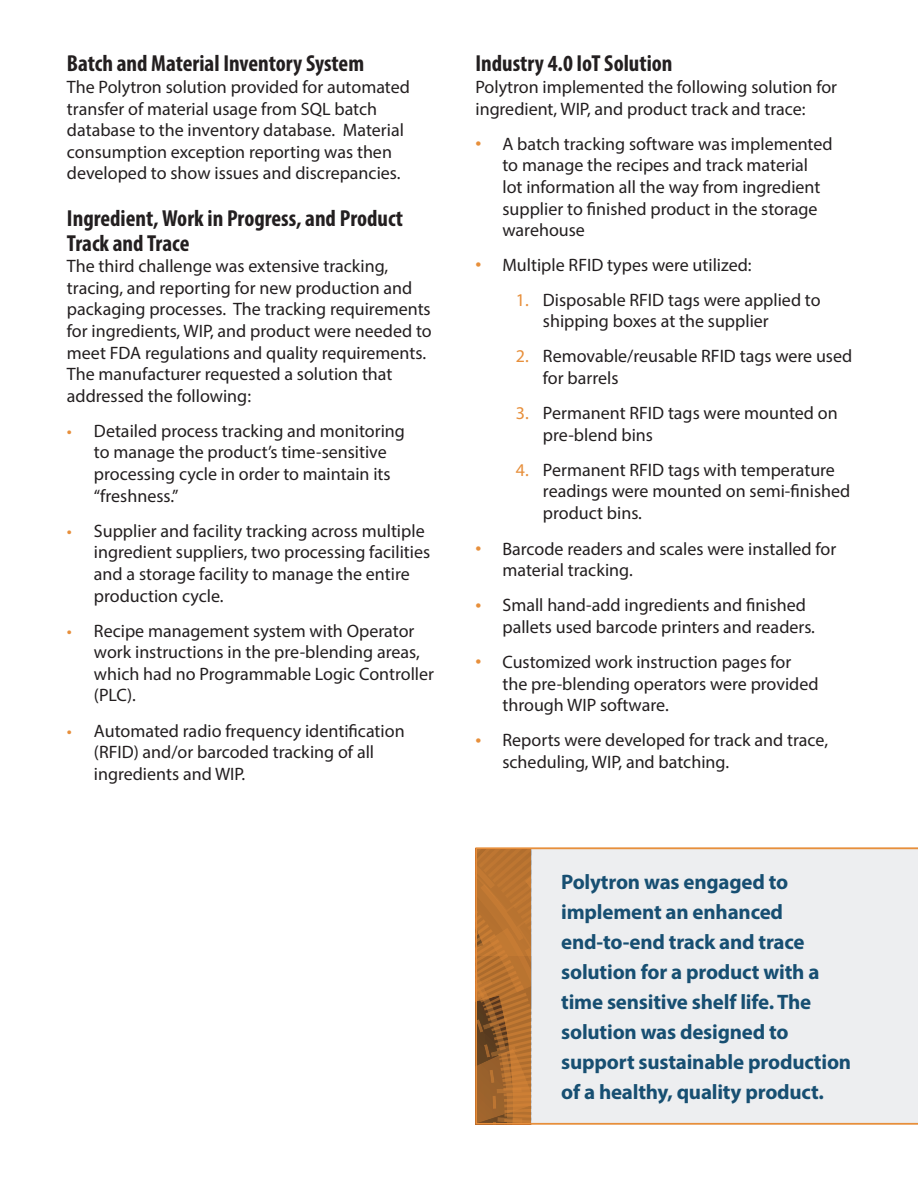
<style>
.page{position:relative;width:918px;height:1188px;background:#fff}
.page>*{position:absolute;margin:0;border:0;box-sizing:border-box;transform-origin:0 0}
.t1{font:700 condensed 23.25px/24.8px "Myriad Pro";color:#231f20}
.t2{font:700 21px/30px "Myriad Pro";letter-spacing:-.01em;color:#174f72}
.t3{font:18px/21.6px "Myriad Pro";color:#231f20}
.s1{color:#e78f3b}
.s2{font-size:21px;color:#e78f3b}
</style>
<div class="page">
<hr style="left:0;top:0;width:1px;height:432px;background:#174f72">
<svg style="left:475px;top:848px;width:443px;height:276px;background:#e5ddd6"></svg>
<p class="t1" style="left:67px;top:53px;width:299px">Batch and Material Inventory System</p>
<p class="t3" style="left:67px;top:78px;width:345px">The Polytron solution provided for automated transfer of material usage from SQL batch database to the inventory database. Material consumption exception reporting was then developed to show issues and discrepancies.</p>
<p class="t1" style="left:67px;top:208px;width:338px">Ingredient, Work in Progress, and Product<br>Track and Trace</p>
<p class="t3" style="left:67px;top:257px;width:366px">The third challenge was extensive tracking, tracing, and reporting for new production and packaging processes. The tracking requirements for ingredients, WIP, and product were needed to meet FDA regulations and quality requirements.<br>The manufacturer requested a solution that addressed the following:</p>
<p class="t3" style="left:94px;top:422px;width:313px;text-indent:-27px"><span class="s1">•</span> Detailed process tracking and monitoring to manage the product’s time-sensitive processing cycle in order to maintain its “freshness.”</p>
<p class="t3" style="left:94px;top:521px;width:338px;text-indent:-27px"><span class="s1">•</span> Supplier and facility tracking across multiple ingredient suppliers, two processing facilities and a storage facility to manage the entire production cycle.</p>
<p class="t3" style="left:94px;top:621px;width:342px;text-indent:-27px"><span class="s1">•</span> Recipe management system with Operator work instructions in the pre-blending areas, which had no Programmable Logic Controller (PLC).</p>
<p class="t3" style="left:94px;top:721px;width:312px;text-indent:-27px"><span class="s1">•</span> Automated radio frequency identification (RFID) and/or barcoded tracking of all ingredients and WIP.</p>
<p class="t1" style="left:475px;top:53px;width:199px">Industry 4.0 IoT Solution</p>
<p class="t3" style="left:475px;top:78px;width:363px">Polytron implemented the following solution for ingredient, WIP, and product track and trace:</p>
<p class="t3" style="left:502px;top:134px;width:332px;text-indent:-27px"><span class="s2">•</span> A batch tracking software was implemented to manage the recipes and track material lot information all the way from ingredient supplier to finished product in the storage warehouse</p>
<p class="t3" style="left:475px;top:256px;width:278px"><span class="s2">•</span> Multiple RFID types were utilized:</p>
<p class="t3" style="left:543px;top:290px;width:279px;text-indent:-27px"><span class="s1">1.</span> Disposable RFID tags were applied to shipping boxes at the supplier</p>
<p class="t3" style="left:543px;top:347px;width:311px;text-indent:-27px"><span class="s1">2.</span> Removable/reusable RFID tags were used for barrels</p>
<p class="t3" style="left:543px;top:404px;width:296px;text-indent:-27px"><span class="s1">3.</span> Permanent RFID tags were mounted on pre-blend bins</p>
<p class="t3" style="left:543px;top:460px;width:309px;text-indent:-27px"><span class="s1">4.</span> Permanent RFID tags with temperature readings were mounted on semi-finished product bins.</p>
<p class="t3" style="left:502px;top:539px;width:335px;text-indent:-27px"><span class="s2">•</span> Barcode readers and scales were installed for material tracking.</p>
<p class="t3" style="left:502px;top:596px;width:314px;text-indent:-27px"><span class="s2">•</span> Small hand-add ingredients and finished pallets used barcode printers and readers.</p>
<p class="t3" style="left:502px;top:653px;width:318px;text-indent:-27px"><span class="s2">•</span> Customized work instruction pages for the pre-blending operators were provided through WIP software.</p>
<p class="t3" style="left:502px;top:731px;width:327px;text-indent:-27px"><span class="s2">•</span> Reports were developed for track and trace, scheduling, WIP, and batching.</p>
<p class="t2" style="left:561px;top:869px;width:292px">Polytron was engaged to implement an enhanced end-to-end track and trace solution for a product with a time sensitive shelf life. The solution was designed to support sustainable production of a healthy, quality product.</p>
</div>
